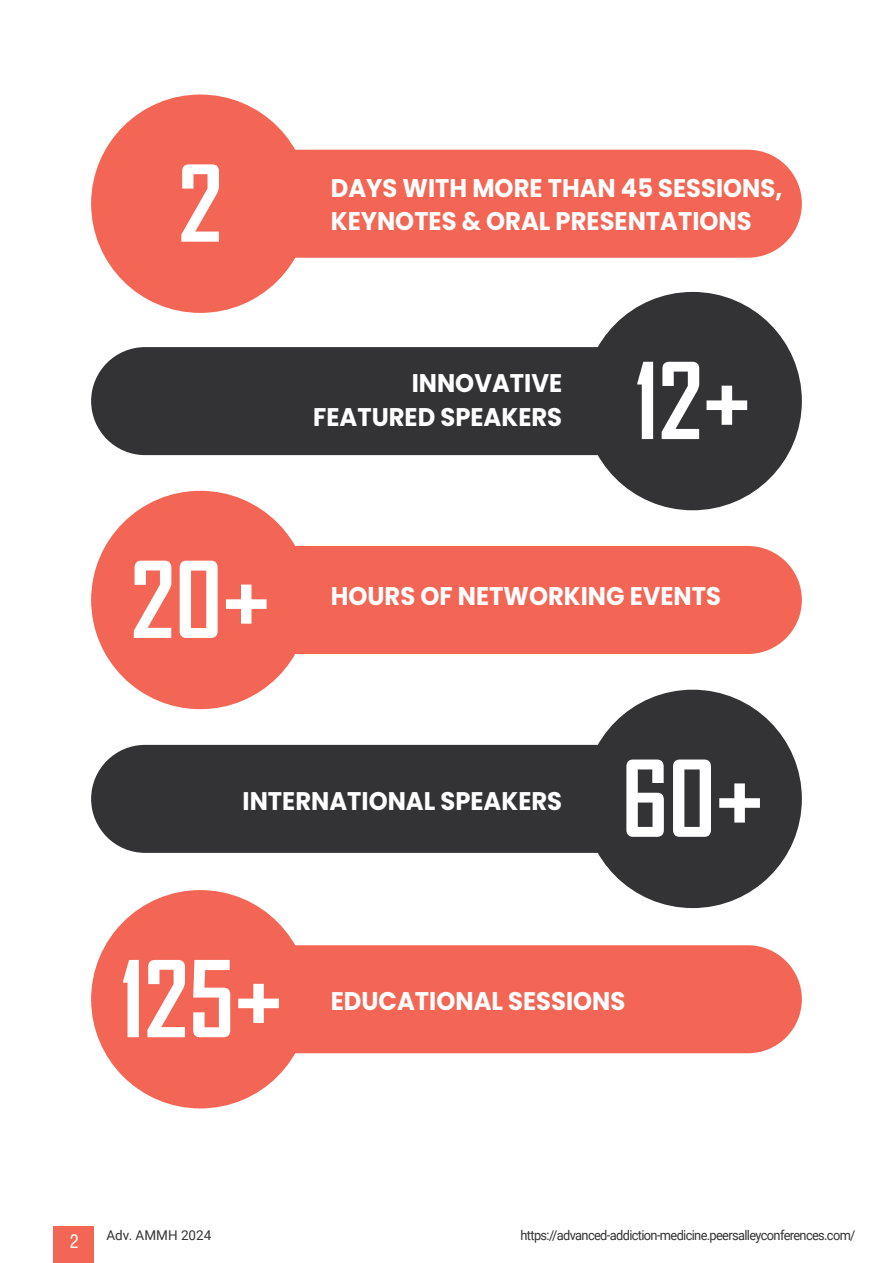
<style>
.page{position:relative;width:893px;height:1263px;background:#fff}
.page>*{position:absolute;margin:0;border:0;box-sizing:border-box;transform-origin:0 0}
.t1{font:700 101.1px "Agency FB";color:#fff}
.t2{font:700 25.5px/33.3px "Poppins";color:#fff;text-align:right;scale:.95 1}
.t3{font:condensed 18px "Swiss 721 BT";color:#fff}
.t4{font:13.5px "Roboto";letter-spacing:-.05em;color:#333335;scale:.95 1}
.t5{font:13.5px "Roboto";color:#333335}
</style>
<div class="page">
<div style="left:53px;top:1226px;width:41px;height:37px;background:#f36655"></div>
<div style="left:194px;top:150px;width:608px;height:108px;background:#f36655;border-radius:54px"></div>
<div style="left:91px;top:95px;width:218px;height:218px;background:#f36655;border-radius:50%"></div>
<div style="left:91px;top:347px;width:608px;height:108px;background:#333335;border-radius:54px"></div>
<div style="left:583px;top:292px;width:219px;height:218px;background:#333335;border-radius:50%"></div>
<div style="left:194px;top:546px;width:608px;height:108px;background:#f36655;border-radius:54px"></div>
<div style="left:91px;top:491px;width:218px;height:218px;background:#f36655;border-radius:50%"></div>
<div style="left:91px;top:745px;width:608px;height:108px;background:#333335;border-radius:54px"></div>
<div style="left:583px;top:690px;width:219px;height:218px;background:#333335;border-radius:50%"></div>
<div style="left:194px;top:945px;width:608px;height:108px;background:#f36655;border-radius:54px"></div>
<div style="left:91px;top:890px;width:218px;height:218px;background:#f36655;border-radius:50%"></div>
<h1 class="t1" style="left:178px;top:141px;width:46px">2</h1>
<p class="t2" style="left:331px;top:171px;width:477px">DAYS WITH MORE THAN 45 SESSIONS,</p>
<p class="t2" style="left:331px;top:204px;width:444px">KEYNOTES &amp; ORAL PRESENTATIONS</p>
<p class="t2" style="left:313px;top:367px;width:264px">INNOVATIVE<br>FEATURED SPEAKERS</p>
<h1 class="t1" style="left:634px;top:338px;width:118px">12+</h1>
<h1 class="t1" style="left:130px;top:537px;width:141px">20+</h1>
<p class="t2" style="left:331px;top:579px;width:412px">HOURS OF NETWORKING EVENTS</p>
<p class="t2" style="left:243px;top:784px;width:338px">INTERNATIONAL SPEAKERS</p>
<h1 class="t1" style="left:622px;top:736px;width:143px">60+</h1>
<h1 class="t1" style="left:120px;top:936px;width:164px">125+</h1>
<p class="t2" style="left:331px;top:985px;width:311px">EDUCATIONAL SESSIONS</p>
<p class="t3" style="left:70px;top:1231px;width:10px">2</p>
<p class="t4" style="left:520px;top:1226px;width:354px">https://advanced-addiction-medicine.peersalleyconferences.com/</p>
<p class="t5" style="left:106px;top:1226px;width:106px">Adv. AMMH 2024</p>
</div>
